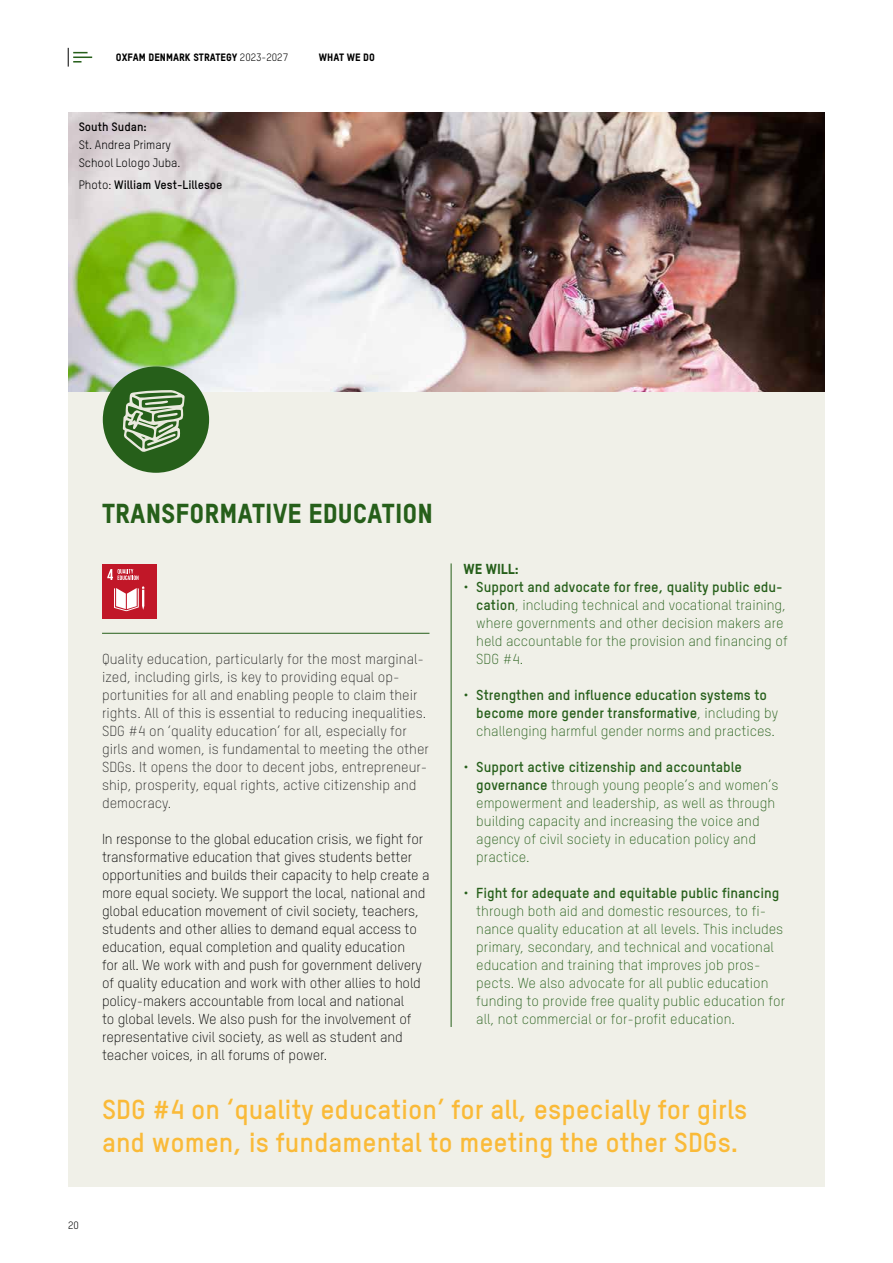
<style>
.page{position:relative;width:893px;height:1263px;background:#fff}
.page>*{position:absolute;margin:0;border:0;box-sizing:border-box;transform-origin:0 0}
.t1{font:700 27px/33px "Oxfam TSTARPRO";color:#faba38}
.t2{font:27px "Oxfam TSTARPRO Headline";color:#265f1a}
.t3{font:300 14.25px/18px "Oxfam TSTARPRO";color:#265f1a}
.t4{font:300 14.25px/18px "Oxfam TSTARPRO";letter-spacing:-.01em;color:#000}
.t5{font:300 14.25px/18px "Oxfam TSTARPRO";color:#282827}
.t6{font:700 14.25px/18px "Oxfam TSTARPRO";color:#265f1a}
.t7{font:14.25px "Oxfam TSTARPRO Headline";color:#265f1a}
.t8{font:700 12px "Oxfam TSTARPRO";color:#000}
.t9{font:12px/18px "Oxfam TSTARPRO";color:#000}
.t10{font:10.5px "Oxfam TSTARPRO Headline";color:#000}
.t11{font:10.5px "Oxfam TSTARPRO";color:#000}
.s1{font-family:"Oxfam TSTARPRO"}
.s2{font-weight:400}
.s3{font-weight:700}
.s4{font-weight:300}
</style>
<div class="page">
<div style="left:68px;top:332px;width:757px;height:854px;background:#f0f0e8"></div>
<img style="left:68px;top:113px;width:757px;height:278px">
<div style="left:103px;top:366px;width:106px;height:107px;background:#265f1a;border-radius:50%"></div>
<hr style="left:451px;top:563px;width:1px;height:464px;background:#265f1a">
<svg style="left:123px;top:390px;width:62px;height:62px"></svg>
<hr style="left:102px;top:633px;width:327px;height:1px;background:#265f1a">
<div style="left:102px;top:564px;width:54px;height:55px;background:#c11728"></div>
<svg style="left:114px;top:586px;width:30px;height:25px"></svg>
<svg style="left:107px;top:569px;width:32px;height:11px"></svg>
<svg style="left:68px;top:48px;width:24px;height:19px"></svg>
<p class="t10" style="left:116px;top:50px;width:174px">OXFAM DENMARK STRATEGY <span class="s1">2023-2027</span></p>
<p class="t10" style="left:319px;top:50px;width:51px">WHAT WE DO</p>
<p class="t8" style="left:79px;top:118px;width:70px">South Sudan:</p>
<p class="t9" style="left:79px;top:135px;width:103px">St. Andrea Primary<br>School Lologo Juba.</p>
<p class="t8" style="left:79px;top:176px;width:145px"><span class="s2">Photo:</span> William Vest-Lillesoe</p>
<h1 class="t2" style="left:102px;top:493px;width:332px">TRANSFORMATIVE EDUCATION</h1>
<p class="t5" style="left:102px;top:649px;width:328px">Quality education, particularly for the most marginal&shy;ized, including girls, is key to providing equal op&shy;portunities for all and enabling people to claim their rights. All of this is essential to reducing inequalities.<br>SDG #4 on ‘quality education’ for all, especially for girls and women, is fundamental to meeting the other SDGs. It opens the door to decent jobs, entrepreneur&shy;ship, prosperity, equal rights, active citizenship and democracy.</p>
<p class="t4" style="left:102px;top:829px;width:329px">In response to the global education crisis, we fight for transformative education that gives students better opportunities and builds their capacity to help create a more equal society. We support the local, national and global education movement of civil society, teachers, students and other allies to demand equal access to education, equal completion and quality education<br>for all. We work with and push for government delivery of quality education and work with other allies to hold policy-makers accountable from local and national<br>to global levels. We also push for the involvement of representative civil society, as well as student and teacher voices, in all forums of power.</p>
<p class="t7" style="left:463px;top:558px;width:57px">WE WILL:</p>
<p class="t3" style="left:476px;top:577px;width:313px;text-indent:-13px">• <span class="s3">Support and advocate for free, quality public edu&shy;cation</span>, including technical and vocational training, where governments and other decision makers are held accountable for the provision and financing of SDG #4.</p>
<p class="t6" style="left:476px;top:685px;width:303px;text-indent:-13px"><span class="s4">•</span> Strengthen and influence education systems to become more gender transformative<span class="s4">, including by challenging harmful gender norms and practices.</span></p>
<p class="t3" style="left:476px;top:757px;width:304px;text-indent:-13px">• <span class="s3">Support active citizenship and accountable governance</span> through young people’s and women’s empowerment and leadership, as well as through building capacity and increasing the voice and agency of civil society in education policy and practice.</p>
<p class="t3" style="left:476px;top:883px;width:310px;text-indent:-13px">• <span class="s3">Fight for adequate and equitable public financing </span>through both aid and domestic resources, to fi&shy;nance quality education at all levels. This includes primary, secondary, and technical and vocational education and training that improves job pros&shy;pects. We also advocate for all public education funding to provide free quality public education for all, not commercial or for-profit education.</p>
<p class="t11" style="left:68px;top:1217px;width:12px">20</p>
<h1 class="t1" style="left:102px;top:1091px;width:647px">SDG #4 on ‘quality education’ for all, especially for girls and women, is fundamental to meeting the other SDGs.</h1>
</div>
